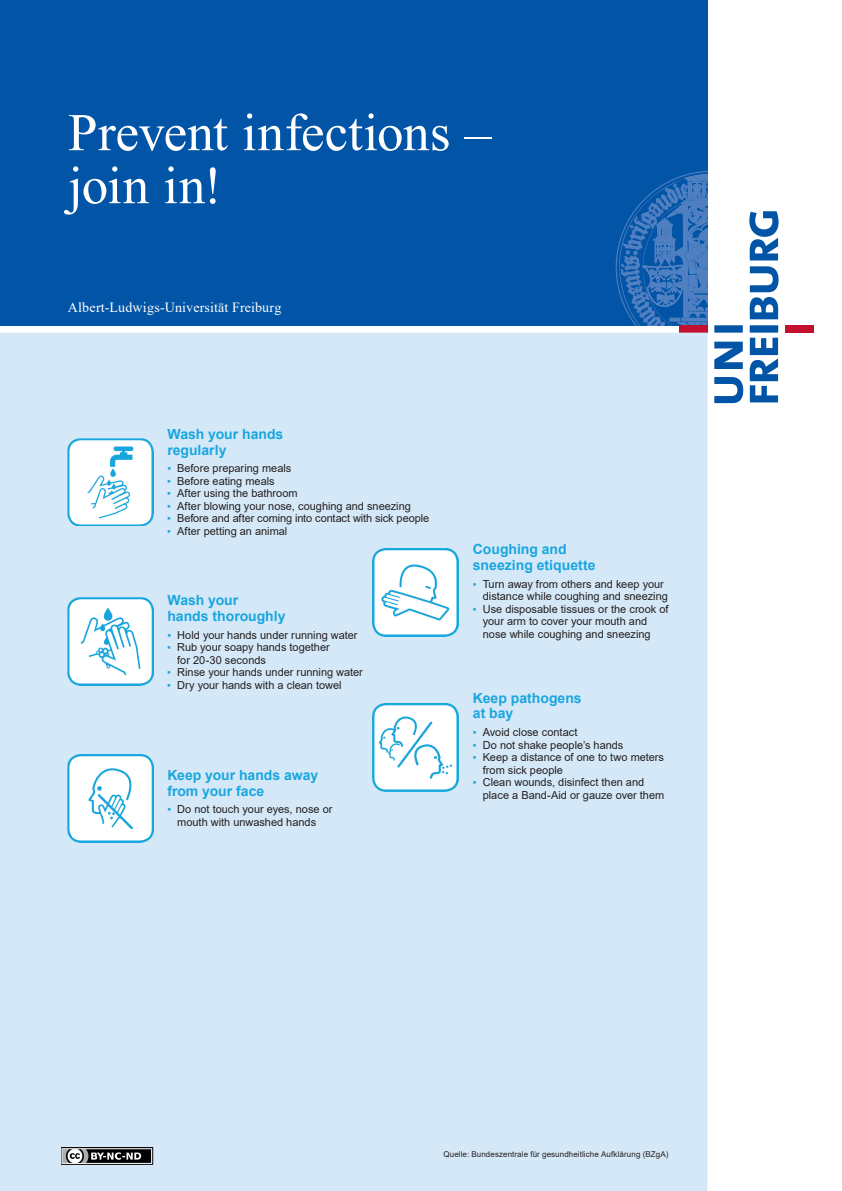
<style>
.page{position:relative;width:842px;height:1191px;background:#fff}
.page>*{position:absolute;margin:0;border:0;box-sizing:border-box;transform-origin:0 0}
.t1{font:53px/53px "Times New Roman";color:#fff}
.t2{font:700 14px/15.8px "Arial";color:#19a6df}
.t3{font:14px "Times New Roman";letter-spacing:.01em;color:#fff}
.t4{font:11px/12.5px "Arial";color:#231f20}
.t5{font:8px "Arial";letter-spacing:.01em;color:#231f20}
.s1{color:#19a6df}
</style>
<div class="page">
<div style="left:0;top:0;width:707px;height:325px;background:#0154a6"></div>
<svg style="left:615px;top:171px;width:93px;height:154px"></svg>
<svg style="left:749px;top:211px;width:29px;height:191px"></svg>
<svg style="left:714px;top:325px;width:29px;height:78px"></svg>
<div style="left:785px;top:325px;width:28px;height:7px;background:#c3102e"></div>
<div style="left:679px;top:325px;width:28px;height:7px;background:#c3102e"></div>
<div style="left:0;top:333px;width:707px;height:858px;background:#d5e8f7"></div>
<img style="left:61px;top:1147px;width:92px;height:17px">
<img style="left:68px;top:755px;width:85px;height:87px">
<img style="left:68px;top:438px;width:85px;height:88px">
<img style="left:68px;top:597px;width:85px;height:88px">
<img style="left:373px;top:704px;width:85px;height:87px">
<img style="left:373px;top:549px;width:85px;height:87px">
<h1 class="t1" style="left:68px;top:104px;width:425px">Prevent infections – join in!</h1>
<p class="t3" style="left:68px;top:298px;width:215px">Albert-Ludwigs-Universität Freiburg</p>
<p class="t2" style="left:167px;top:426px;width:118px">Wash your hands regularly</p>
<p class="t4" style="left:167px;top:462px;width:126px"><span class="s1">▪</span> Before preparing meals</p>
<p class="t4" style="left:167px;top:475px;width:109px"><span class="s1">▪</span> Before eating meals</p>
<p class="t4" style="left:167px;top:487px;width:132px"><span class="s1">▪</span> After using the bathroom</p>
<p class="t4" style="left:167px;top:500px;width:245px"><span class="s1">▪</span> After blowing your nose, coughing and sneezing</p>
<p class="t4" style="left:167px;top:512px;width:263px"><span class="s1">▪</span> Before and after coming into contact with sick people</p>
<p class="t4" style="left:167px;top:525px;width:122px"><span class="s1">▪</span> After petting an animal</p>
<p class="t2" style="left:167px;top:592px;width:120px">Wash your<br>hands thoroughly</p>
<p class="t4" style="left:167px;top:628px;width:192px"><span class="s1">▪</span> Hold your hands under running water</p>
<p class="t4" style="left:177px;top:641px;width:154px;text-indent:-10px"><span class="s1">▪</span> Rub your soapy hands together for 20-30 seconds</p>
<p class="t4" style="left:167px;top:666px;width:197px"><span class="s1">▪</span> Rinse your hands under running water</p>
<p class="t4" style="left:167px;top:678px;width:176px"><span class="s1">▪</span> Dry your hands with a clean towel</p>
<p class="t2" style="left:167px;top:767px;width:152px">Keep your hands away from your face</p>
<p class="t4" style="left:167px;top:803px;width:167px;text-align:center"><span class="s1">▪</span> Do not touch your eyes, nose or mouth with unwashed hands</p>
<p class="t2" style="left:473px;top:541px;width:124px">Coughing and sneezing etiquette</p>
<p class="t4" style="left:483px;top:577px;width:187px;text-indent:-10px"><span class="s1">▪</span> Turn away from others and keep your distance while coughing and sneezing</p>
<p class="t4" style="left:483px;top:602px;width:187px;text-indent:-10px"><span class="s1">▪</span> Use disposable tissues or the crook of your arm to cover your mouth and nose while coughing and sneezing</p>
<p class="t2" style="left:473px;top:690px;width:110px">Keep pathogens at bay</p>
<p class="t4" style="left:473px;top:726px;width:106px"><span class="s1">▪</span> Avoid close contact</p>
<p class="t4" style="left:473px;top:738px;width:152px"><span class="s1">▪</span> Do not shake people’s hands</p>
<p class="t4" style="left:483px;top:751px;width:183px;text-indent:-10px"><span class="s1">▪</span> Keep a distance of one to two meters from sick people</p>
<p class="t4" style="left:483px;top:776px;width:183px;text-indent:-10px"><span class="s1">▪</span> Clean wounds, disinfect then and place a Band-Aid or gauze over them</p>
<p class="t5" style="left:443px;top:1148px;width:226px">Quelle: Bundeszentrale für gesundheitliche Aufklärung (BZgA)</p>
</div>
